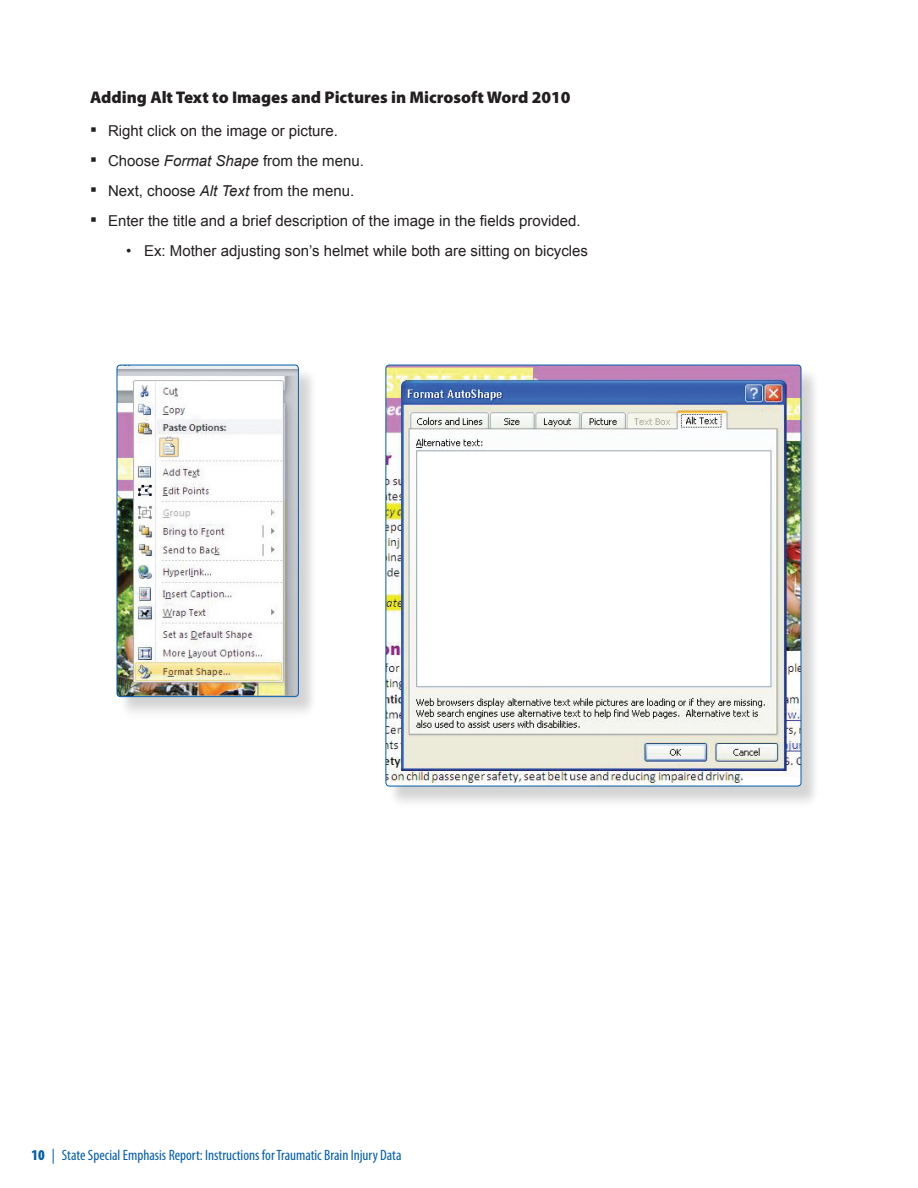
<style>
.page{position:relative;width:918px;height:1188px;background:#fff}
.page>*{position:absolute;margin:0;border:0;box-sizing:border-box;transform-origin:0 0}
.t1{font:900 16.95px "Myriad Pro";color:#231f20}
.t2{font:15px "Arial";color:#231f20}
.t3{font:condensed 15px "Myriad Pro";color:#015dab}
.s1{font-size:19.5px}
.s2{font-style:italic}
.s3{font-weight:900}
</style>
<div class="page">
<div style="left:388px;top:374px;width:431px;height:438px;background:#231f20;opacity:.05"></div>
<img style="left:386px;top:365px;width:415px;height:421px">
<div style="left:119px;top:374px;width:198px;height:348px;background:#231f20;opacity:.05"></div>
<img style="left:117px;top:365px;width:181px;height:332px">
<div style="left:117px;top:365px;width:182px;height:332px;border:1px solid #015dab;border-radius:3px"></div>
<h3 class="t1" style="left:90px;top:87px;width:482px">Adding Alt Text to Images and Pictures in Microsoft Word 2010</h3>
<p class="t2" style="left:90px;top:121px;width:250px"><span class="s1">▪</span> Right click on the image or picture.</p>
<p class="t2" style="left:90px;top:151px;width:275px"><span class="s1">▪</span> Choose <span class="s2">Format Shape</span> from the menu.</p>
<p class="t2" style="left:90px;top:181px;width:266px"><span class="s1">▪</span> Next, choose <span class="s2">Alt Text</span> from the menu.</p>
<p class="t2" style="left:90px;top:211px;width:492px"><span class="s1">▪</span> Enter the title and a brief description of the image in the fields provided.</p>
<p class="t2" style="left:126px;top:241px;width:464px">• Ex: Mother adjusting son’s helmet while both are sitting on bicycles</p>
<p class="t3" style="left:32px;top:1146px;width:372px"><span class="s3">10</span> | State Special Emphasis Report: Instructions for Traumatic Brain Injury Data</p>
</div>
